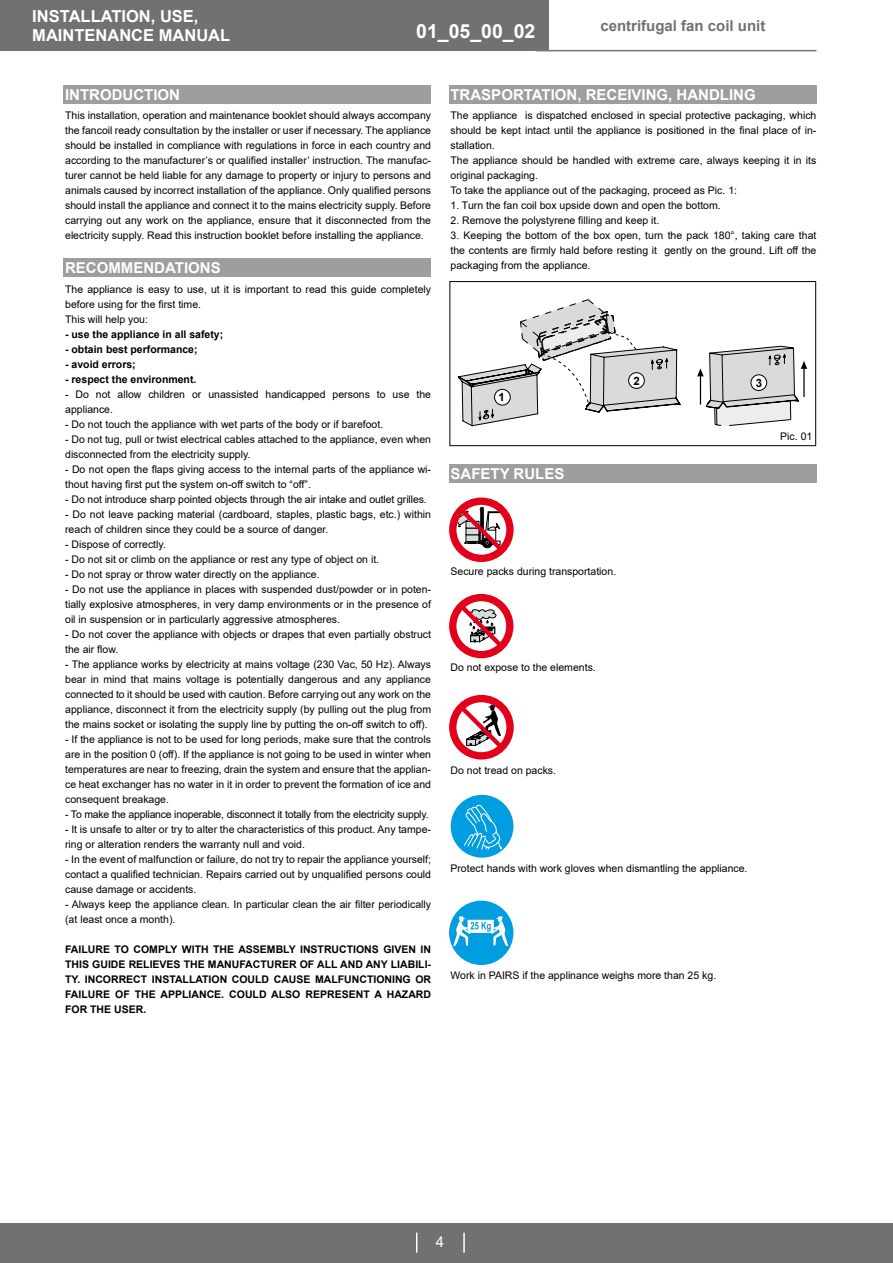
<style>
.page{position:relative;width:893px;height:1263px;background:#fff}
.page>*{position:absolute;margin:0;border:0;box-sizing:border-box;transform-origin:0 0}
.t1{font:700 19.5px "Arial";color:#fff}
.t2{font:700 16.5px/19.8px "Arial";color:#fff}
.t3{font:700 15px "Arial";color:#fff}
.t4{font:700 15px "Arial";color:#707172}
.t5{font:15px "Arial";color:#fff}
.t6{font:700 11.4px "Arial";color:#000}
.t7{font:10.5px/15px "Arial";color:#000}
.t8{font:700 10.5px/15px "Arial";color:#000;text-align:justify}
.t9{font:10.5px "Arial";letter-spacing:-.02em;color:#000}
</style>
<div class="page">
<div style="left:0;top:0;width:549px;height:51px;background:#707172"></div>
<div style="left:0;top:1223px;width:893px;height:40px;background:#707172"></div>
<hr style="left:536px;top:50px;width:280px;height:1px;background:#707172">
<svg style="left:416px;top:1232px;width:1px;height:21px"></svg>
<hr style="left:463px;top:1232px;width:2px;height:21px;background:#fff">
<div style="left:64px;top:85px;width:367px;height:19px;background:#9c9e9f"></div>
<div style="left:449px;top:85px;width:367px;height:19px;background:#9c9e9f"></div>
<div style="left:449px;top:464px;width:367px;height:19px;background:#9c9e9f"></div>
<div style="left:64px;top:258px;width:367px;height:19px;background:#9c9e9f"></div>
<svg style="left:697px;top:346px;width:110px;height:80px"></svg>
<hr style="left:803px;top:368px;width:2px;height:29px;background:#000">
<svg style="left:458px;top:299px;width:223px;height:127px"></svg>
<div style="left:629px;top:373px;width:15px;height:15px;background:#fff;border-radius:50%"></div>
<div style="left:628px;top:372px;width:16px;height:17px;border:1px solid #000;border-radius:50%"></div>
<div style="left:751px;top:375px;width:16px;height:15px;background:#fff;border-radius:50%"></div>
<div style="left:751px;top:375px;width:16px;height:16px;border:1px solid #000;border-radius:50%"></div>
<div style="left:450px;top:281px;width:366px;height:165px;border:1px solid #000"></div>
<svg style="left:449px;top:497px;width:65px;height:65px"></svg>
<svg style="left:449px;top:594px;width:64px;height:64px"></svg>
<svg style="left:449px;top:695px;width:65px;height:64px"></svg>
<div style="left:451px;top:795px;width:62px;height:63px;background:#009ee0;border-radius:50%"></div>
<svg style="left:464px;top:804px;width:38px;height:47px"></svg>
<div style="left:449px;top:901px;width:64px;height:64px;background:#009ee0;border-radius:50%"></div>
<svg style="left:453px;top:916px;width:55px;height:30px"></svg>
<h2 class="t2" style="left:32px;top:6px;width:199px">INSTALLATION, USE,<br>MAINTENANCE MANUAL</h2>
<h3 class="t4" style="left:600px;top:15px;width:167px">centrifugal fan coil unit</h3>
<h1 class="t1" style="left:416px;top:17px;width:121px">01_05_00_02</h1>
<p class="t3" style="left:65px;top:84px;width:116px">INTRODUCTION</p>
<p class="t3" style="left:450px;top:84px;width:307px">TRASPORTATION, RECEIVING, HANDLING</p>
<p class="t7" style="left:65px;top:108px;width:367px;text-align:justify">This installation, operation and maintenance booklet should always accompany the fancoil ready consultation by the installer or user if necessary. The appliance should be installed in compliance with regulations in force in each country and according to the manufacturer’s or qualified installer’ instruction. The manufac&shy;turer cannot be held liable for any damage to property or injury to persons and animals caused by incorrect installation of the appliance. Only qualified persons should install the appliance and connect it to the mains electricity supply. Before carrying out any work on the appliance, ensure that it disconnected from the electricity supply. Read this instruction booklet before installing the appliance.</p>
<p class="t7" style="left:450px;top:108px;width:367px;text-align:justify">The appliance is dispatched enclosed in special protective packaging, which should be kept intact until the appliance is positioned in the final place of in&shy;stallation.</p>
<p class="t7" style="left:450px;top:153px;width:367px">The appliance should be handled with extreme care, always keeping it in its original packaging.</p>
<p class="t7" style="left:450px;top:183px;width:288px">To take the appliance out of the packaging, proceed as Pic. 1:</p>
<p class="t7" style="left:450px;top:198px;width:272px">1. Turn the fan coil box upside down and open the bottom.</p>
<p class="t7" style="left:450px;top:213px;width:210px">2. Remove the polystyrene filling and keep it.</p>
<p class="t7" style="left:450px;top:228px;width:367px;text-align:justify">3. Keeping the bottom of the box open, turn the pack 180°, taking care that the contents are firmly hald before resting it gently on the ground. Lift off the packaging from the appliance.</p>
<p class="t3" style="left:65px;top:257px;width:157px">RECOMMENDATIONS</p>
<p class="t7" style="left:65px;top:281px;width:367px">The appliance is easy to use, ut it is important to read this guide completely before using for the first time.</p>
<p class="t7" style="left:65px;top:311px;width:84px">This will help you:</p>
<p class="t8" style="left:65px;top:326px;width:160px">- use the appliance in all safety;</p>
<p class="t8" style="left:65px;top:341px;width:134px">- obtain best performance;</p>
<p class="t8" style="left:65px;top:356px;width:72px">- avoid errors;</p>
<p class="t8" style="left:65px;top:371px;width:133px">- respect the environment.</p>
<p class="t7" style="left:65px;top:386px;width:367px">- Do not allow children or unassisted handicapped persons to use the appliance.</p>
<p class="t7" style="left:65px;top:416px;width:320px">- Do not touch the appliance with wet parts of the body or if barefoot.</p>
<p class="t7" style="left:65px;top:431px;width:367px">- Do not tug, pull or twist electrical cables attached to the appliance, even when disconnected from the electricity supply.</p>
<p class="t7" style="left:65px;top:461px;width:367px">- Do not open the flaps giving access to the internal parts of the appliance wi&shy;thout having first put the system on-off switch to “off”.</p>
<p class="t7" style="left:65px;top:491px;width:363px">- Do not introduce sharp pointed objects through the air intake and outlet grilles.</p>
<p class="t7" style="left:65px;top:506px;width:367px">- Do not leave packing material (cardboard, staples, plastic bags, etc.) within reach of children since they could be a source of danger.</p>
<p class="t7" style="left:65px;top:536px;width:102px">- Dispose of correctly.</p>
<p class="t7" style="left:65px;top:551px;width:315px">- Do not sit or climb on the appliance or rest any type of object on it.</p>
<p class="t7" style="left:65px;top:566px;width:256px">- Do not spray or throw water directly on the appliance.</p>
<p class="t7" style="left:65px;top:581px;width:367px;text-align:justify">- Do not use the appliance in places with suspended dust/powder or in poten&shy;tially explosive atmospheres, in very damp environments or in the presence of oil in suspension or in particularly aggressive atmospheres.</p>
<p class="t7" style="left:65px;top:626px;width:367px">- Do not cover the appliance with objects or drapes that even partially obstruct the air flow.</p>
<p class="t7" style="left:65px;top:656px;width:367px;text-align:justify">- The appliance works by electricity at mains voltage (230 Vac, 50 Hz). Always bear in mind that mains voltage is potentially dangerous and any appliance connected to it should be used with caution. Before carrying out any work on the appliance, disconnect it from the electricity supply (by pulling out the plug from the mains socket or isolating the supply line by putting the on-off switch to off).</p>
<p class="t7" style="left:65px;top:731px;width:367px;text-align:justify">- If the appliance is not to be used for long periods, make sure that the controls are in the position 0 (off). If the appliance is not going to be used in winter when temperatures are near to freezing, drain the system and ensure that the applian&shy;ce heat exchanger has no water in it in order to prevent the formation of ice and consequent breakage.</p>
<p class="t9" style="left:65px;top:807px;width:365px">- To make the appliance inoperable, disconnect it totally from the electricity supply.</p>
<p class="t7" style="left:65px;top:821px;width:367px">- It is unsafe to alter or try to alter the characteristics of this product. Any tampe&shy;ring or alteration renders the warranty null and void.</p>
<p class="t7" style="left:65px;top:851px;width:367px;text-align:justify">- In the event of malfunction or failure, do not try to repair the appliance yourself; contact a qualified technician. Repairs carried out by unqualified persons could cause damage or accidents.</p>
<p class="t7" style="left:65px;top:896px;width:367px">- Always keep the appliance clean. In particular clean the air filter periodically (at least once a month).</p>
<p class="t8" style="left:65px;top:941px;width:367px">FAILURE TO COMPLY WITH THE ASSEMBLY INSTRUCTIONS GIVEN IN THIS GUIDE RELIEVES THE MANUFACTURER OF ALL AND ANY LIABILI-TY. INCORRECT INSTALLATION COULD CAUSE MALFUNCTIONING OR FAILURE OF THE APPLIANCE. COULD ALSO REPRESENT A HAZARD FOR THE USER.</p>
<p class="t6" style="left:498px;top:389px;width:8px">1</p>
<p class="t3" style="left:450px;top:463px;width:115px">SAFETY RULES</p>
<p class="t6" style="left:633px;top:373px;width:8px">2</p>
<p class="t6" style="left:756px;top:375px;width:8px">3</p>
<p class="t7" style="left:450px;top:564px;width:167px">Secure packs during transportation.</p>
<p class="t7" style="left:450px;top:660px;width:147px">Do not expose to the elements.</p>
<p class="t7" style="left:450px;top:762px;width:107px">Do not tread on packs.</p>
<p class="t7" style="left:450px;top:861px;width:299px">Protect hands with work gloves when dismantling the appliance.</p>
<p class="t7" style="left:450px;top:968px;width:267px">Work in PAIRS if the applinance weighs more than 25 kg.</p>
<p class="t7" style="left:780px;top:428px;width:34px">Pic. 01</p>
<h3 class="t5" style="left:436px;top:1232px;width:10px">4</h3>
</div>
